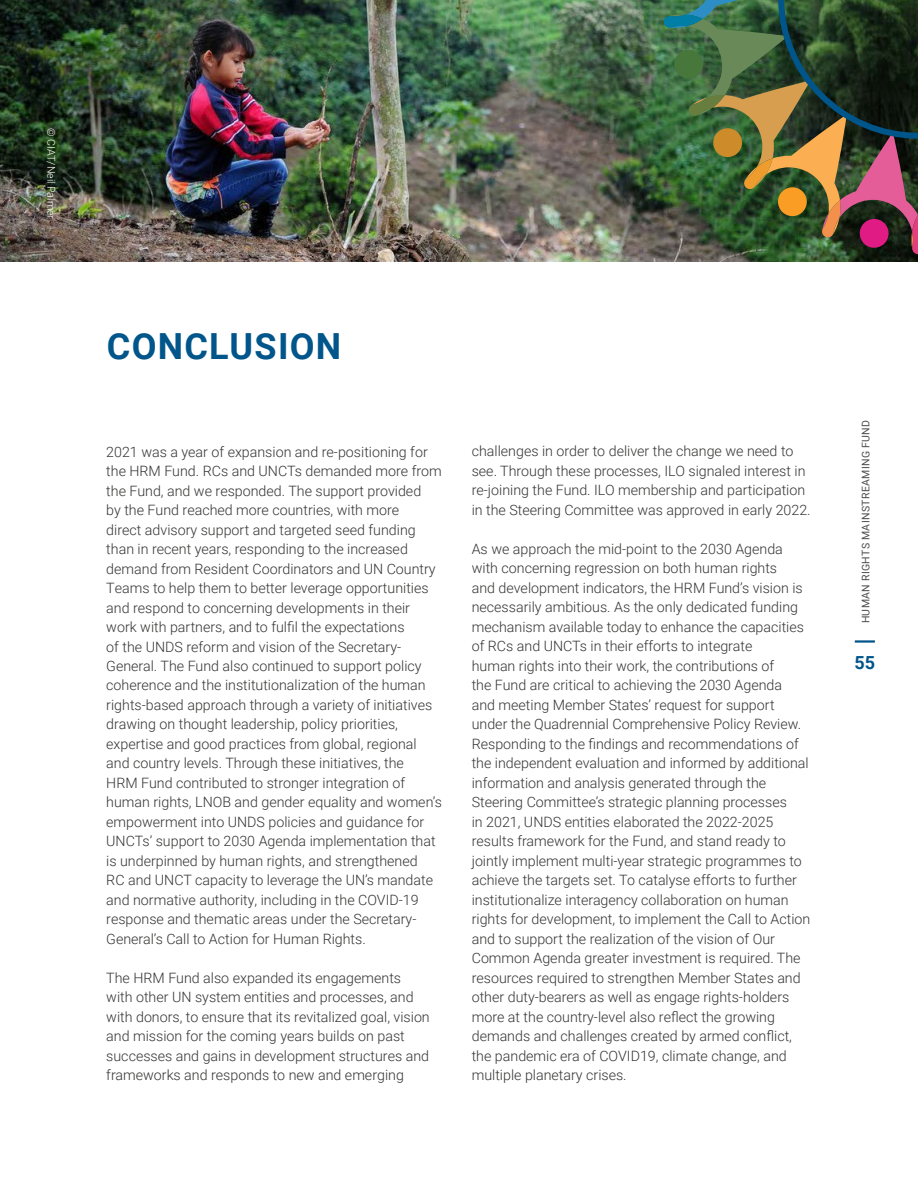
<style>
.page{position:relative;width:918px;height:1188px;background:#fff}
.page>*{position:absolute;margin:0;border:0;box-sizing:border-box;transform-origin:0 0}
.t1{font:700 36px "Roboto";letter-spacing:.035em;color:#00558a}
.t2{font:700 18px "Roboto";color:#00558a}
.t3{font:300 14.25px/19.5px "Roboto";color:#343433}
.t4{font:300 10.65px "Roboto";color:#fff}
.t5{font:10.5px "Roboto";letter-spacing:.035em;color:#4e4d4d}
</style>
<div class="page">
<hr style="left:855px;top:640px;width:20px;height:3px;background:#00558a">
<img style="left:0;top:0;width:918px;height:262px">
<img style="left:664px;top:0;width:254px;height:254px">
<p class="t4" style="left:59px;top:128px;width:92px;rotate:90deg">© CIAT/Neil Palmer</p>
<h1 class="t1" style="left:107px;top:321px;width:236px">CONCLUSION</h1>
<p class="t3" style="left:106px;top:441px;width:337px">2021 was a year of expansion and re-positioning for the HRM Fund. RCs and UNCTs demanded more from the Fund, and we responded. The support provided<br>by the Fund reached more countries, with more<br>direct advisory support and targeted seed funding than in recent years, responding to the increased demand from Resident Coordinators and UN Country Teams to help them to better leverage opportunities and respond to concerning developments in their work with partners, and to fulfil the expectations<br>of the UNDS reform and vision of the Secretary-General. The Fund also continued to support policy coherence and the institutionalization of the human rights-based approach through a variety of initiatives drawing on thought leadership, policy priorities, expertise and good practices from global, regional and country levels. Through these initiatives, the<br>HRM Fund contributed to stronger integration of human rights, LNOB and gender equality and women’s empowerment into UNDS policies and guidance for UNCTs’ support to 2030 Agenda implementation that is underpinned by human rights, and strengthened<br>RC and UNCT capacity to leverage the UN’s mandate and normative authority, including in the COVID-19 response and thematic areas under the Secretary-General’s Call to Action for Human Rights.</p>
<p class="t3" style="left:106px;top:968px;width:325px">The HRM Fund also expanded its engagements with other UN system entities and processes, and with donors, to ensure that its revitalized goal, vision and mission for the coming years builds on past successes and gains in development structures and frameworks and responds to new and emerging</p>
<p class="t3" style="left:472px;top:441px;width:340px">challenges in order to deliver the change we need to see. Through these processes, ILO signaled interest in re-joining the Fund. ILO membership and participation in the Steering Committee was approved in early 2022.</p>
<p class="t3" style="left:472px;top:539px;width:340px">As we approach the mid-point to the 2030 Agenda with concerning regression on both human rights<br>and development indicators, the HRM Fund’s vision is necessarily ambitious. As the only dedicated funding mechanism available today to enhance the capacities of RCs and UNCTs in their efforts to integrate<br>human rights into their work, the contributions of<br>the Fund are critical to achieving the 2030 Agenda<br>and meeting Member States’ request for support under the Quadrennial Comprehensive Policy Review.<br>Responding to the findings and recommendations of the independent evaluation and informed by additional information and analysis generated through the Steering Committee’s strategic planning processes<br>in 2021, UNDS entities elaborated the 2022-2025 results framework for the Fund, and stand ready to jointly implement multi-year strategic programmes to achieve the targets set. To catalyse efforts to further institutionalize interagency collaboration on human rights for development, to implement the Call to Action and to support the realization of the vision of Our Common Agenda greater investment is required. The resources required to strengthen Member States and other duty-bearers as well as engage rights-holders more at the country-level also reflect the growing demands and challenges created by armed conflict, the pandemic era of COVID19, climate change, and multiple planetary crises.</p>
<p class="t5" style="left:859px;top:623px;width:205px;rotate:-90deg">HUMAN RIGHTS MAINSTREAMING FUND</p>
<p class="t2" style="left:855px;top:650px;width:22px">55</p>
</div>
